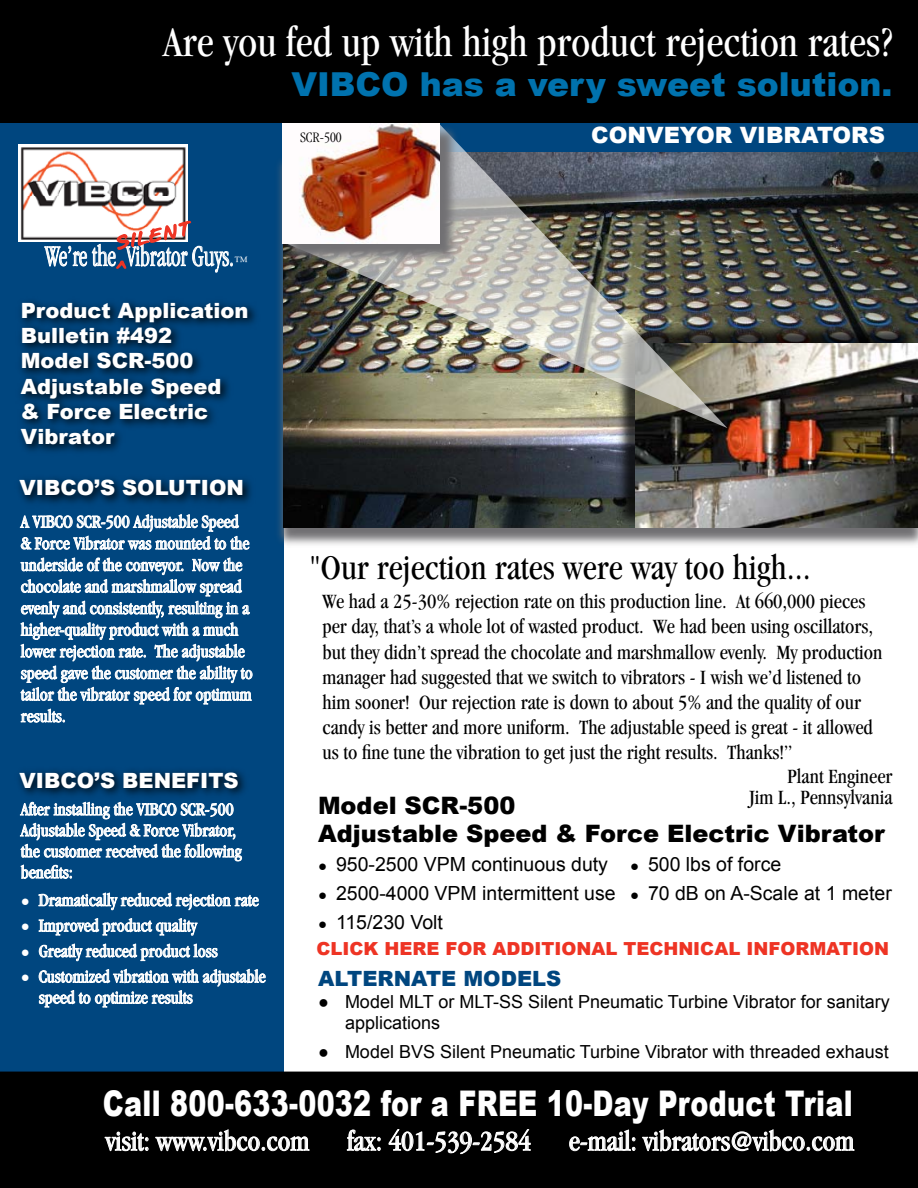
<style>
.page{position:relative;width:918px;height:1188px;background:#fff}
.page>*{position:absolute;margin:0;border:0;box-sizing:border-box;transform-origin:0 0}
.t1{font:condensed 43.5px "Garamond";color:#fff}
.t2{font:condensed 36px "Garamond";color:#000}
.t3{font:900 35.4px "Arial";letter-spacing:.01em;color:#fff;scale:.76 1}
.t4{font:900 33px "Arial";color:#0072ae}
.t5{font:300 condensed 30px "Garamond";color:#fff;scale:.8 1}
.t6{font:condensed 28.5px "Garamond";color:#fff}
.t7{font:900 24px/28.8px "Arial";color:#000}
.t8{font:900 22.5px "Arial";color:#fff}
.t9{font:condensed 21px/25.2px "Garamond";color:#000;text-align:right}
.t10{font:900 21px/25.2px "Arial";color:#fff}
.t11{font:900 21px "Arial";color:#00467f}
.t12{font:19.5px/29.4px "Arial";color:#000}
.t13{font:condensed 18px/21.6px "Garamond";color:#fff}
.t14{font:18px/21.6px "Arial";color:#000}
.t15{font:900 18px "Arial";color:#ee3424}
.t16{font:300 condensed 15px "Garamond";color:#000}
.t17{font:15px "Annifont";color:#ee3424}
.t18{font:15px/29.4px "Arial";color:#000;text-align:justify}
.t19{font:15px/25.5px "Arial";color:#fff;text-align:justify}
.s1{font-size:15px}
</style>
<div class="page">
<div style="left:279px;top:112px;width:639px;height:41px;background:#00467f"></div>
<div style="left:0;top:116px;width:284px;height:968px;background:#00467f"></div>
<div style="left:0;top:0;width:918px;height:123px;background:#000"></div>
<img style="left:18px;top:144px;width:26px;height:98px">
<svg style="left:44px;top:26px;width:189px;height:247px"></svg>
<svg style="left:19px;top:478px;width:232px;height:26px"></svg>
<svg style="left:20px;top:514px;width:233px;height:209px"></svg>
<svg style="left:19px;top:770px;width:226px;height:26px"></svg>
<svg style="left:20px;top:801px;width:222px;height:78px"></svg>
<svg style="left:38px;top:892px;width:221px;height:18px"></svg>
<svg style="left:38px;top:918px;width:160px;height:18px"></svg>
<svg style="left:39px;top:943px;width:179px;height:19px"></svg>
<svg style="left:38px;top:969px;width:228px;height:39px"></svg>
<svg style="left:20px;top:301px;width:236px;height:151px"></svg>
<div style="left:0;top:1072px;width:918px;height:116px;background:#000"></div>
<svg style="left:104px;top:1131px;width:45px;height:20px"></svg>
<svg style="left:155px;top:1129px;width:155px;height:23px;background:#3e3e3e"></svg>
<svg style="left:347px;top:1129px;width:34px;height:22px"></svg>
<svg style="left:388px;top:1129px;width:143px;height:25px;background:#3b3b3b"></svg>
<svg style="left:569px;top:1129px;width:66px;height:22px"></svg>
<svg style="left:642px;top:1129px;width:213px;height:23px;background:#434343"></svg>
<svg style="left:278px;top:154px;width:640px;height:391px;background:#8e959d"></svg>
<img style="left:283px;top:153px;width:635px;height:375px">
<div style="left:616px;top:324px;width:302px;height:203px;background:#000;opacity:.75"></div>
<img style="left:635px;top:344px;width:283px;height:184px">
<img style="left:284px;top:146px;width:444px;height:282px">
<svg style="left:283px;top:124px;width:177px;height:140px;background:#858789"></svg>
<img style="left:283px;top:123px;width:157px;height:121px">
<h1 class="t1" style="left:163px;top:18px;width:731px">Are you fed up with high product rejection rates?</h1>
<h3 class="t4" style="left:291px;top:60px;width:603px">VIBCO has a very sweet solution.</h3>
<p class="t17" style="left:112px;top:231px;width:79px;rotate:-12deg">SILENT</p>
<h3 class="t5" style="left:45px;top:240px;width:256px">We’re the<sub>^</sub>Vibrator Guys.<span class="s1">™</span></h3>
<p class="t10" style="left:21px;top:297px;width:229px">Product Application<br>Bulletin #492<br>Model SCR-500<br>Adjustable Speed<br>&amp; Force Electric<br>Vibrator</p>
<p class="t10" style="left:20px;top:475px;width:226px">VIBCO’S SOLUTION</p>
<p class="t13" style="left:21px;top:511px;width:233px">A VIBCO SCR-500 Adjustable Speed &amp; Force Vibrator was mounted to the underside of the conveyor. Now the chocolate and marshmallow spread evenly and consistently, resulting in a higher-quality product with a much lower rejection rate. The adjustable speed gave the customer the ability to tailor the vibrator speed for optimum results.</p>
<p class="t10" style="left:20px;top:767px;width:221px">VIBCO’S BENEFITS</p>
<p class="t13" style="left:21px;top:799px;width:222px;line-height:21px">After installing the VIBCO SCR-500<br>Adjustable Speed &amp; Force Vibrator, the customer received the following benefits:</p>
<p class="t13" style="left:39px;top:887px;width:228px;line-height:25.5px">Dramatically reduced rejection rate Improved product quality<br>Greatly reduced product loss Customized vibration with adjustable</p>
<p class="t13" style="left:39px;top:987px;width:155px">speed to optimize results</p>
<p class="t19" style="left:21px;top:888px;width:11px">● ● ● ●</p>
<p class="t16" style="left:300px;top:129px;width:43px">SCR-500</p>
<p class="t8" style="left:591px;top:119px;width:295px">CONVEYOR VIBRATORS</p>
<h2 class="t2" style="left:309px;top:547px;width:503px">"Our rejection rates were way too high...</h2>
<p class="t9" style="left:322px;top:589px;width:562px;text-align:left">We had a 25-30% rejection rate on this production line. At 660,000 pieces per day, that’s a whole lot of wasted product. We had been using oscillators, but they didn’t spread the chocolate and marshmallow evenly. My production manager had suggested that we switch to vibrators - I wish we’d listened to him sooner! Our rejection rate is down to about 5% and the quality of our candy is better and more uniform. The adjustable speed is great - it allowed us to fine tune the vibration to get just the right results. Thanks!”</p>
<p class="t9" style="left:749px;top:766px;width:145px;line-height:21px">Plant Engineer<br>Jim L., Pennsylvania</p>
<h3 class="t7" style="left:318px;top:790px;width:568px">Model SCR-500<br>Adjustable Speed &amp; Force Electric Vibrator</h3>
<p class="t18" style="left:318px;top:851px;width:11px">● ● ●</p>
<p class="t12" style="left:648px;top:849px;width:245px">500 lbs of force<br>70 dB on A-Scale at 1 meter</p>
<p class="t12" style="left:336px;top:849px;width:281px">950-2500 VPM continuous duty<br>2500-4000 VPM intermittent use<br>115/230 Volt</p>
<p class="t18" style="left:630px;top:851px;width:11px">● ●</p>
<p class="t15" style="left:316px;top:936px;width:574px">CLICK HERE FOR ADDITIONAL TECHNICAL INFORMATION</p>
<p class="t11" style="left:318px;top:963px;width:245px">ALTERNATE MODELS</p>
<p class="t14" style="left:345px;top:991px;width:546px">Model MLT or MLT-SS Silent Pneumatic Turbine Vibrator for sanitary applications</p>
<p class="t14" style="left:345px;top:1041px;width:545px">Model BVS Silent Pneumatic Turbine Vibrator with threaded exhaust</p>
<p class="t14" style="left:318px;top:991px;width:12px">●</p>
<p class="t14" style="left:318px;top:1041px;width:12px">●</p>
<h3 class="t3" style="left:103px;top:1077px;width:988px">Call 800-633-0032 for a FREE 10-Day Product Trial</h3>
<h3 class="t6" style="left:106px;top:1125px;width:205px">visit: www.vibco.com</h3>
<h3 class="t6" style="left:347px;top:1125px;width:185px">fax: 401-539-2584</h3>
<h3 class="t6" style="left:569px;top:1125px;width:287px">e-mail: vibrators@vibco.com</h3>
</div>
